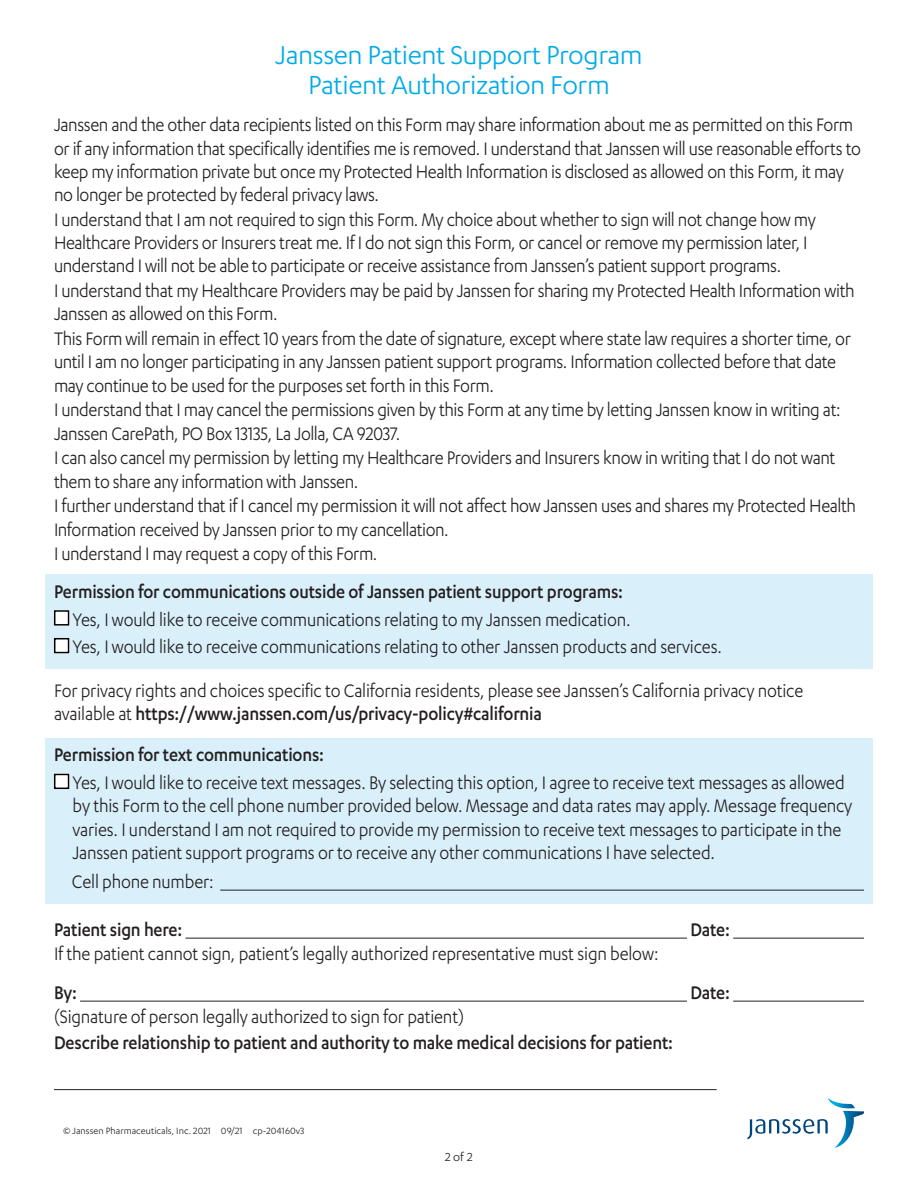
<style>
.page{position:relative;width:918px;height:1188px;background:#fff}
.page>*{position:absolute;margin:0;border:0;box-sizing:border-box;transform-origin:0 0}
.t1{font:30px/30px "Karbon";letter-spacing:-.015em;color:#00abe7;text-align:center}
.t2{font:21px/23.9px "Karbon";letter-spacing:-.02em;color:#231f20;scale:.9 1}
.t3{font:500 21px "Karbon";letter-spacing:-.01em;color:#231f20;scale:.9 1}
.t4{font:13.5px "Karbon";color:#231f20}
.t5{font:10.5px "Karbon";color:#231f20}
.s1{font-weight:500}
</style>
<div class="page">
<div style="left:45px;top:574px;width:828px;height:40px;background:#d9effa"></div>
<div style="left:45px;top:602px;width:828px;height:39px;background:#d9effa"></div>
<div style="left:45px;top:630px;width:828px;height:39px;background:#d9effa"></div>
<div style="left:45px;top:738px;width:828px;height:39px;background:#d9effa"></div>
<div style="left:45px;top:766px;width:828px;height:108px;background:#d9effa"></div>
<div style="left:45px;top:865px;width:828px;height:39px;background:#d9effa"></div>
<hr style="left:220px;top:890px;width:644px;height:1px;background:#231f20">
<hr style="left:185px;top:938px;width:502px;height:1px;background:#231f20">
<hr style="left:733px;top:938px;width:131px;height:1px;background:#231f20">
<hr style="left:80px;top:1001px;width:607px;height:1px;background:#231f20">
<hr style="left:733px;top:1001px;width:131px;height:1px;background:#231f20">
<hr style="left:54px;top:1089px;width:663px;height:1px;background:#231f20">
<svg style="left:747px;top:1098px;width:117px;height:50px"></svg>
<div style="left:54px;top:610px;width:15px;height:16px;background:#fff"></div>
<div style="left:54px;top:610px;width:15px;height:16px;border:2px solid #000"></div>
<div style="left:54px;top:638px;width:15px;height:15px;background:#fff"></div>
<div style="left:54px;top:638px;width:15px;height:15px;border:2px solid #000"></div>
<div style="left:54px;top:774px;width:15px;height:15px;background:#fff"></div>
<div style="left:54px;top:774px;width:15px;height:15px;border:2px solid #000"></div>
<h1 class="t1" style="left:275px;top:39px;width:369px">Janssen Patient Support Program<br>Patient Authorization Form</h1>
<p class="t2" style="left:54px;top:112px;width:898px">Janssen and the other data recipients listed on this Form may share information about me as permitted on this Form or if any information that specifically identifies me is removed. I understand that Janssen will use reasonable efforts to keep my information private but once my Protected Health Information is disclosed as allowed on this Form, it may no longer be protected by federal privacy laws.<br>I understand that I am not required to sign this Form. My choice about whether to sign will not change how my Healthcare Providers or Insurers treat me. If I do not sign this Form, or cancel or remove my permission later, I understand I will not be able to participate or receive assistance from Janssen’s patient support programs.<br>I understand that my Healthcare Providers may be paid by Janssen for sharing my Protected Health Information with Janssen as allowed on this Form.<br>This Form will remain in effect 10 years from the date of signature, except where state law requires a shorter time, or until I am no longer participating in any Janssen patient support programs. Information collected before that date may continue to be used for the purposes set forth in this Form.<br>I understand that I may cancel the permissions given by this Form at any time by letting Janssen know in writing at:<br>Janssen CarePath, PO Box 13135, La Jolla, CA 92037.<br>I can also cancel my permission by letting my Healthcare Providers and Insurers know in writing that I do not want them to share any information with Janssen.<br>I further understand that if I cancel my permission it will not affect how Janssen uses and shares my Protected Health Information received by Janssen prior to my cancellation.<br>I understand I may request a copy of this Form.</p>
<p class="t3" style="left:54px;top:580px;width:634px">Permission for communications outside of Janssen patient support programs:</p>
<p class="t2" style="left:73px;top:605px;width:723px;line-height:27.8px">Yes, I would like to receive communications relating to my Janssen medication.<br>Yes, I would like to receive communications relating to other Janssen products and services.</p>
<p class="t2" style="left:54px;top:678px;width:834px;line-height:23.2px">For privacy rights and choices specific to California residents, please see Janssen’s California privacy notice available at <span class="s1">https://www.janssen.com/us/privacy-policy#california</span></p>
<p class="t3" style="left:54px;top:743px;width:302px">Permission for text communications:</p>
<p class="t2" style="left:73px;top:770px;width:868px;line-height:23.2px">Yes, I would like to receive text messages. By selecting this option, I agree to receive text messages as allowed by this Form to the cell phone number provided below. Message and data rates may apply. Message frequency varies. I understand I am not required to provide my permission to receive text messages to participate in the Janssen patient support programs or to receive any other communications I have selected.</p>
<p class="t2" style="left:72px;top:869px;width:159px">Cell phone number:</p>
<p class="t3" style="left:54px;top:918px;width:144px">Patient sign here:</p>
<p class="t3" style="left:690px;top:918px;width:45px">Date:</p>
<p class="t2" style="left:54px;top:941px;width:673px">If the patient cannot sign, patient’s legally authorized representative must sign below:</p>
<p class="t3" style="left:54px;top:981px;width:27px">By:</p>
<p class="t3" style="left:690px;top:981px;width:45px">Date:</p>
<p class="t2" style="left:54px;top:1004px;width:457px">(Signature of person legally authorized to sign for patient)</p>
<p class="t3" style="left:54px;top:1030px;width:689px">Describe relationship to patient and authority to make medical decisions for patient:</p>
<p class="t5" style="left:63px;top:1125px;width:243px">© Janssen Pharmaceuticals, Inc. 2021 09/21 cp-204160v3</p>
<p class="t4" style="left:445px;top:1149px;width:29px">2 of 2</p>
</div>
